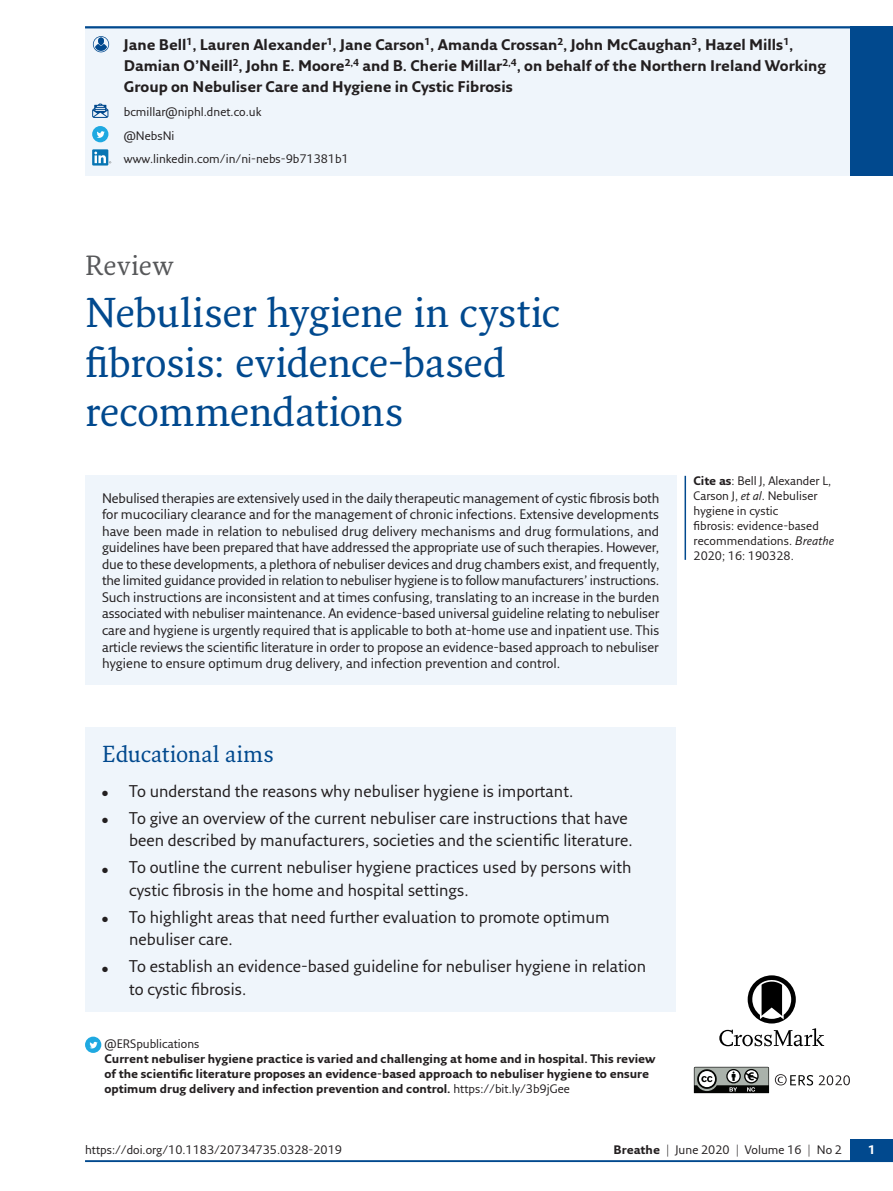
<style>
.page{position:relative;width:893px;height:1191px;background:#fff}
.page>*{position:absolute;margin:0;border:0;box-sizing:border-box;transform-origin:0 0}
.t1{font:40.5px/49.5px "Fresco Std";letter-spacing:-.01em;color:#01498e}
.t2{font:27px "Fresco Pro";letter-spacing:.025em;color:#57585a}
.t3{font:22.5px "Fresco Std";color:#01498e}
.t4{font:16.5px/22.5px "Fresco Sans Pro";color:#231f20}
.t5{font:700 15px/21px "Fresco Sans Pro";color:#231f20}
.t6{font:13.5px/16.5px "Fresco Sans Pro";letter-spacing:-.005em;color:#231f20;text-align:justify}
.t7{font:12px/15px "Fresco Sans Pro";color:#231f20}
.t8{font:700 12px/15px "Fresco Sans Pro";color:#231f20}
.t9{font:700 12px "Fresco Sans Pro";color:#fff}
.s1{font-weight:400}
.s2{font-weight:700}
.s3{font-style:italic}
</style>
<div class="page">
<svg style="left:694px;top:1066px;width:75px;height:27px;background:#767a76"></svg>
<svg style="left:775px;top:1074px;width:38px;height:11px"></svg>
<svg style="left:843px;top:1075px;width:7px;height:10px"></svg>
<svg style="left:819px;top:1075px;width:23px;height:10px"></svg>
<div style="left:844px;top:1076px;width:5px;height:8px;background:#fff;border-radius:50%"></div>
<hr style="left:85px;top:1160px;width:808px;height:2px;background:#01498e">
<div style="left:850px;top:1138px;width:43px;height:23px;background:#01498e"></div>
<div style="left:85px;top:26px;width:808px;height:149px;background:#eff5fb"></div>
<div style="left:850px;top:26px;width:43px;height:149px;background:#01498e"></div>
<svg style="left:92px;top:103px;width:16px;height:15px"></svg>
<svg style="left:93px;top:36px;width:16px;height:16px"></svg>
<div style="left:92px;top:126px;width:16px;height:16px;background:#1fa9e1;border-radius:50%"></div>
<svg style="left:97px;top:131px;width:8px;height:7px"></svg>
<svg style="left:92px;top:149px;width:16px;height:16px"></svg>
<svg style="left:94px;top:152px;width:17px;height:11px"></svg>
<svg style="left:85px;top:1036px;width:16px;height:17px"></svg>
<svg style="left:89px;top:1041px;width:9px;height:7px"></svg>
<hr style="left:85px;top:26px;width:808px;height:2px;background:#01498e">
<div style="left:85px;top:727px;width:591px;height:285px;background:#eff5fb"></div>
<svg style="left:719px;top:975px;width:105px;height:71px"></svg>
<div style="left:85px;top:476px;width:591px;height:209px;background:#eff5fb"></div>
<hr style="left:684px;top:476px;width:2px;height:84px;background:#01498e">
<p class="t5" style="left:124px;top:34px;width:704px">Jane Bell<sup>1</sup>, Lauren Alexander<sup>1</sup>, Jane Carson<sup>1</sup>, Amanda Crossan<sup>2</sup>, John McCaughan<sup>3</sup>, Hazel Mills<sup>1</sup>,<br>Damian O’Neill<sup>2</sup>, John E. Moore<sup>2,4</sup> and B. Cherie Millar<sup>2,4</sup>, on behalf of the Northern Ireland Working<br>Group on Nebuliser Care and Hygiene in Cystic Fibrosis</p>
<p class="t7" style="left:124px;top:100px;width:226px;line-height:23.4px">bcmillar@niphl.dnet.co.uk<br>@NebsNi www.linkedin.com/in/ni-nebs-9b71381b1</p>
<h2 class="t2" style="left:85px;top:248px;width:90px">Review</h2>
<h1 class="t1" style="left:85px;top:287px;width:477px">Nebuliser hygiene in cystic fibrosis: evidence-based recommendations</h1>
<p class="t6" style="left:102px;top:489px;width:559px">Nebulised therapies are extensively used in the daily therapeutic management of cystic fibrosis both for mucociliary clearance and for the management of chronic infections. Extensive developments have been made in relation to nebulised drug delivery mechanisms and drug formulations, and guidelines have been prepared that have addressed the appropriate use of such therapies. However, due to these developments, a plethora of nebuliser devices and drug chambers exist, and frequently, the limited guidance provided in relation to nebuliser hygiene is to follow manufacturers’ instructions.<br>Such instructions are inconsistent and at times confusing, translating to an increase in the burden associated with nebuliser maintenance. An evidence-based universal guideline relating to nebuliser care and hygiene is urgently required that is applicable to both at-home use and inpatient use. This article reviews the scientific literature in order to propose an evidence-based approach to nebuliser hygiene to ensure optimum drug delivery, and infection prevention and control.</p>
<h3 class="t3" style="left:102px;top:739px;width:173px">Educational aims</h3>
<p class="t4" style="left:102px;top:779px;width:473px">● To understand the reasons why nebuliser hygiene is important.</p>
<p class="t4" style="left:129px;top:806px;width:505px;text-indent:-27px">● To give an overview of the current nebuliser care instructions that have been described by manufacturers, societies and the scientific literature.</p>
<p class="t4" style="left:129px;top:855px;width:504px;text-indent:-27px">● To outline the current nebuliser hygiene practices used by persons with cystic fibrosis in the home and hospital settings.</p>
<p class="t4" style="left:129px;top:905px;width:482px;text-indent:-27px">● To highlight areas that need further evaluation to promote optimum nebuliser care.</p>
<p class="t4" style="left:129px;top:954px;width:519px;text-indent:-27px">● To establish an evidence-based guideline for nebuliser hygiene in relation to cystic fibrosis.</p>
<p class="t7" style="left:105px;top:1036px;width:96px">@ERSpublications</p>
<p class="t8" style="left:105px;top:1051px;width:552px">Current nebuliser hygiene practice is varied and challenging at home and in hospital. This review of the scientific literature proposes an evidence-based approach to nebuliser hygiene to ensure optimum drug delivery and infection prevention and control. <span class="s1">https://bit.ly/3b9jGee</span></p>
<p class="t7" style="left:693px;top:473px;width:142px"><span class="s2">Cite as</span>: Bell J, Alexander L,<br>Carson J, <span class="s3">et al</span>. Nebuliser hygiene in cystic<br>fibrosis: evidence-based recommendations. <span class="s3">Breathe<br></span>2020; 16: 190328.</p>
<p class="t7" style="left:85px;top:1142px;width:258px">https://doi.org/10.1183/20734735.0328-2019</p>
<p class="t7" style="left:614px;top:1142px;width:230px"><span class="s2">Breathe</span> | June 2020 | Volume 16 | No 2</p>
<p class="t9" style="left:868px;top:1142px;width:9px">1</p>
</div>
